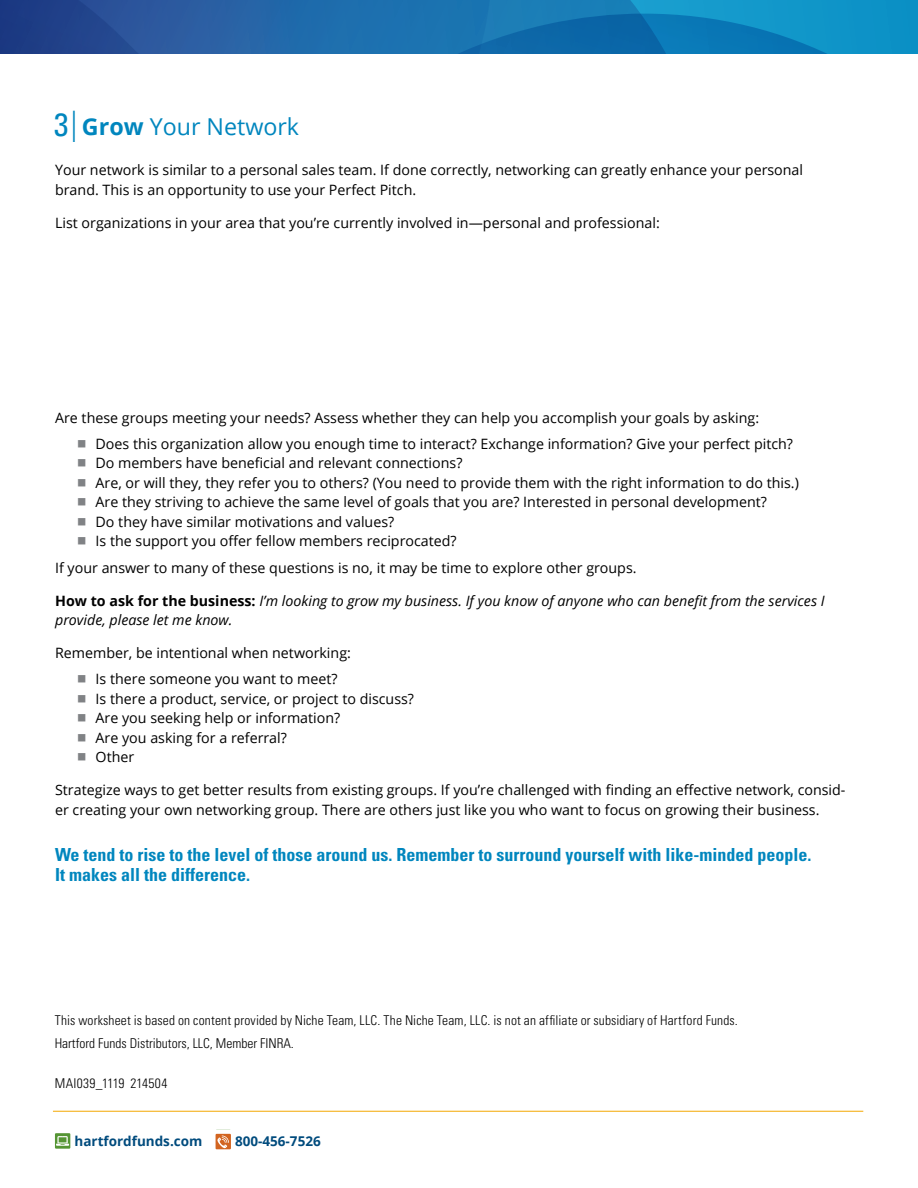
<style>
.page{position:relative;width:918px;height:1188px;background:#fff}
.page>*{position:absolute;margin:0;border:0;box-sizing:border-box;transform-origin:0 0}
.t1{font:23.25px "Open Sans";color:#0086be}
.t2{font:700 condensed 18px/19.5px "Univers";color:#0086be}
.t3{font:14.25px/19.5px "Open Sans";color:#000}
.t4{font:italic 14.25px/19.5px "Open Sans";color:#000}
.t5{font:300 condensed 13.5px/23.2px "Univers LT Std";letter-spacing:.01em;color:#000}
.t6{font:700 13.5px "Open Sans";color:#004b7d}
.s1{font-family:"Univers";font-stretch:condensed;font-size:32.25px}
.s2{font-weight:700}
.s3{font-weight:700;font-style:normal}
</style>
<div class="page">
<hr style="left:53px;top:1111px;width:810px;height:1px;background:#f4a700">
<div style="left:55px;top:1133px;width:15px;height:16px;background:#559534"></div>
<svg style="left:56px;top:1136px;width:13px;height:10px"></svg>
<div style="left:216px;top:1134px;width:15px;height:15px;background:#d26420"></div>
<svg style="left:217px;top:1136px;width:12px;height:13px"></svg>
<svg style="left:0;top:0;width:918px;height:53px;background:#196ead"></svg>
<h1 class="t1" style="left:54px;top:111px;width:247px"><span class="s1">3</span> <span class="s2">Grow</span> Your Network</h1>
<p class="t3" style="left:55px;top:160px;width:750px">Your network is similar to a personal sales team. If done correctly, networking can greatly enhance your personal brand. This is an opportunity to use your Perfect Pitch.</p>
<p class="t3" style="left:55px;top:212px;width:606px">List organizations in your area that you’re currently involved in—personal and professional:</p>
<p class="t3" style="left:96px;top:404px;width:699px;line-height:26.2px;text-indent:-40px">Are these groups meeting your needs? Assess whether they can help you accomplish your goals by asking:<br>Does this organization allow you enough time to interact? Exchange information? Give your perfect pitch?</p>
<p class="t3" style="left:96px;top:453px;width:705px">Do members have beneficial and relevant connections?<br>Are, or will they, they refer you to others? (You need to provide them with the right information to do this.)<br>Are they striving to achieve the same level of goals that you are? Interested in personal development?<br>Do they have similar motivations and values?<br>Is the support you offer fellow members reciprocated?</p>
<p class="t3" style="left:55px;top:557px;width:583px">If your answer to many of these questions is no, it may be time to explore other groups.</p>
<p class="t4" style="left:55px;top:590px;width:771px"><span class="s3">How to ask for the business:</span> I’m looking to grow my business. If you know of anyone who can benefit from the services I provide, please let me know.</p>
<p class="t3" style="left:96px;top:639px;width:257px;line-height:26.2px;text-indent:-40px">Remember, be intentional when networking:<br>Is there someone you want to meet?</p>
<p class="t3" style="left:96px;top:688px;width:320px">Is there a product, service, or project to discuss?<br>Are you seeking help or information?<br>Are you asking for a referral?<br>Other</p>
<p class="t3" style="left:55px;top:780px;width:792px">Strategize ways to get better results from existing groups. If you’re challenged with finding an effective network, consid&shy;er creating your own networking group. There are others just like you who want to focus on growing their business.</p>
<p class="t2" style="left:55px;top:845px;width:758px">We tend to rise to the level of those around us. Remember to surround yourself with like-minded people.<br>It makes all the difference.</p>
<p class="t5" style="left:55px;top:1008px;width:685px">This worksheet is based on content provided by Niche Team, LLC. The Niche Team, LLC. is not an affiliate or subsidiary of Hartford Funds.<br>Hartford Funds Distributors, LLC, Member FINRA.</p>
<p class="t5" style="left:55px;top:1071px;width:114px">MAI039_1119 214504</p>
<p class="t6" style="left:75px;top:1132px;width:129px">hartfordfunds.com</p>
<p class="t6" style="left:235px;top:1132px;width:87px">800-456-7526</p>
</div>
